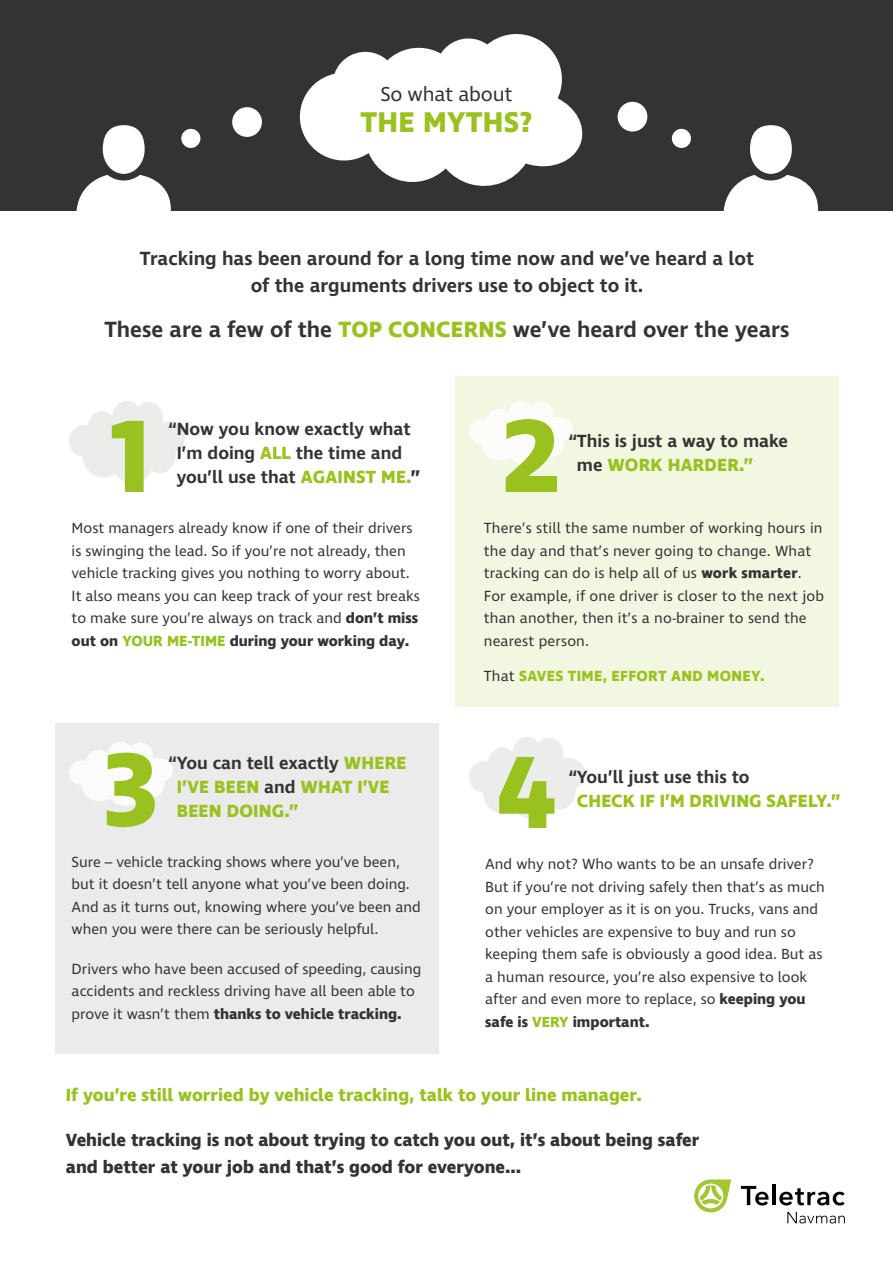
<style>
.page{position:relative;width:893px;height:1263px;background:#fff}
.page>*{position:absolute;margin:0;border:0;box-sizing:border-box;transform-origin:0 0}
.t1{font:700 105px "Ingra";color:#99c221}
.t2{font:700 29.1px "Ingra";letter-spacing:.01em;color:#99c221}
.t3{font:600 22.5px "Ingra";color:#333}
.t4{font:20.55px "Ingra";letter-spacing:-.01em;color:#333}
.t5{font:600 19.5px/27px "Ingra";color:#333;text-align:center}
.t6{font:600 18px/24px "Ingra";color:#333;text-align:center}
.t7{font:700 18px "Ingra";color:#99c221}
.t8{font:700 18px/27px "Ingra";color:#333}
.t9{font:15px/22.5px "Ingra";color:#333}
.t10{font:700 15px "Ingra";letter-spacing:.02em;color:#99c221}
.s1{font-weight:700;color:#99c221}
.s2{font-weight:700}
.s3{font-weight:700;color:#95c123}
.s4{font-weight:600;color:#333}
.s5{font-weight:400;color:#333}
</style>
<div class="page">
<div style="left:55px;top:723px;width:384px;height:330px;background:#ebebeb"></div>
<div style="left:0;top:0;width:893px;height:210px;background:#333"></div>
<div style="left:455px;top:377px;width:384px;height:330px;background:#f2f7e2"></div>
<div style="left:103px;top:125px;width:42px;height:49px;background:#fff;border-radius:50%"></div>
<svg style="left:77px;top:175px;width:94px;height:36px"></svg>
<div style="left:750px;top:125px;width:42px;height:49px;background:#fff;border-radius:50%"></div>
<svg style="left:724px;top:175px;width:94px;height:35px"></svg>
<svg style="left:300px;top:34px;width:282px;height:152px"></svg>
<div style="left:672px;top:129px;width:19px;height:19px;background:#fff;border-radius:50%"></div>
<div style="left:181px;top:129px;width:19px;height:19px;background:#fff;border-radius:50%"></div>
<div style="left:232px;top:107px;width:30px;height:30px;background:#fff;border-radius:50%"></div>
<div style="left:618px;top:102px;width:29px;height:30px;background:#fff;border-radius:50%"></div>
<svg style="left:69px;top:401px;width:116px;height:82px"></svg>
<svg style="left:69px;top:742px;width:104px;height:64px"></svg>
<svg style="left:469px;top:401px;width:104px;height:64px"></svg>
<svg style="left:469px;top:737px;width:116px;height:82px"></svg>
<svg style="left:741px;top:1186px;width:27px;height:19px"></svg>
<hr style="left:772px;top:1184px;width:4px;height:21px;background:#000">
<svg style="left:779px;top:1188px;width:66px;height:17px"></svg>
<svg style="left:787px;top:1212px;width:58px;height:11px"></svg>
<svg style="left:694px;top:1179px;width:37px;height:33px"></svg>
<h3 class="t4" style="left:380px;top:81px;width:134px">So what about</h3>
<h2 class="t2" style="left:361px;top:103px;width:173px">THE MYTHS?</h2>
<h3 class="t5" style="left:140px;top:246px;width:616px">Tracking has been around for a long time now and we’ve heard a lot of the arguments drivers use to object to it.</h3>
<h3 class="t3" style="left:104px;top:315px;width:687px">These are a few of the <span class="s1">TOP CONCERNS</span> we’ve heard over the years</h3>
<h1 class="t1" style="left:109px;top:390px;width:44px">1</h1>
<p class="t6" style="left:168px;top:418px;width:244px">“Now you know exactly what<br>I’m doing <span class="s1">ALL</span> the time and</p>
<p class="t6" style="left:177px;top:466px;width:245px">you’ll use that <span class="s1">AGAINST ME.</span><span class="s2">”</span></p>
<p class="t9" style="left:72px;top:518px;width:350px">Most managers already know if one of their drivers is swinging the lead. So if you’re not already, then vehicle tracking gives you nothing to worry about.<br>It also means you can keep track of your rest breaks to make sure you’re always on track and <span class="s2">don’t miss out on</span> <span class="s3">YOUR ME-TIME</span> <span class="s2">during your working day.</span></p>
<h1 class="t1" style="left:103px;top:724px;width:56px">3</h1>
<p class="t6" style="left:168px;top:752px;width:240px">“You can tell exactly <span class="s1">WHERE<br>I’VE BEEN</span> and <span class="s1">WHAT I’VE</span></p>
<p class="t7" style="left:177px;top:799px;width:123px">BEEN DOING.”</p>
<p class="t9" style="left:72px;top:851px;width:351px">Sure – vehicle tracking shows where you’ve been, but it doesn’t tell anyone what you’ve been doing.<br>And as it turns out, knowing where you’ve been and when you were there can be seriously helpful.</p>
<p class="t9" style="left:72px;top:958px;width:351px">Drivers who have been accused of speeding, causing accidents and reckless driving have all been able to prove it wasn’t them <span class="s2">thanks to vehicle tracking.</span></p>
<h1 class="t1" style="left:502px;top:390px;width:59px">2</h1>
<p class="t6" style="left:568px;top:430px;width:221px">“This is just a way to make</p>
<p class="t7" style="left:577px;top:453px;width:178px"><span class="s4">me</span> WORK HARDER.”</p>
<p class="t9" style="left:484px;top:518px;width:342px">There’s still the same number of working hours in the day and that’s never going to change. What tracking can do is help all of us <span class="s2">work smarter</span>.<br>For example, if one driver is closer to the next job than another, then it’s a no-brainer to send the nearest person.</p>
<p class="t10" style="left:484px;top:666px;width:282px"><span class="s5">That</span> SAVES TIME, EFFORT AND MONEY.</p>
<h1 class="t1" style="left:495px;top:726px;width:63px">4</h1>
<p class="t6" style="left:568px;top:766px;width:183px">“You’ll just use this to</p>
<p class="t7" style="left:577px;top:789px;width:265px">CHECK IF I’M DRIVING SAFELY.”</p>
<p class="t9" style="left:485px;top:854px;width:341px">And why not? Who wants to be an unsafe driver?<br>But if you’re not driving safely then that’s as much on your employer as it is on you. Trucks, vans and other vehicles are expensive to buy and run so keeping them safe is obviously a good idea. But as a human resource, you’re also expensive to look after and even more to replace, so <span class="s2">keeping you safe is</span> <span class="s1">VERY</span> <span class="s2">important.</span></p>
<p class="t7" style="left:66px;top:1084px;width:577px">If you’re still worried by vehicle tracking, talk to your line manager.</p>
<p class="t8" style="left:66px;top:1127px;width:635px">Vehicle tracking is not about trying to catch you out, it’s about being safer and better at your job and that’s good for everyone...</p>
</div>
